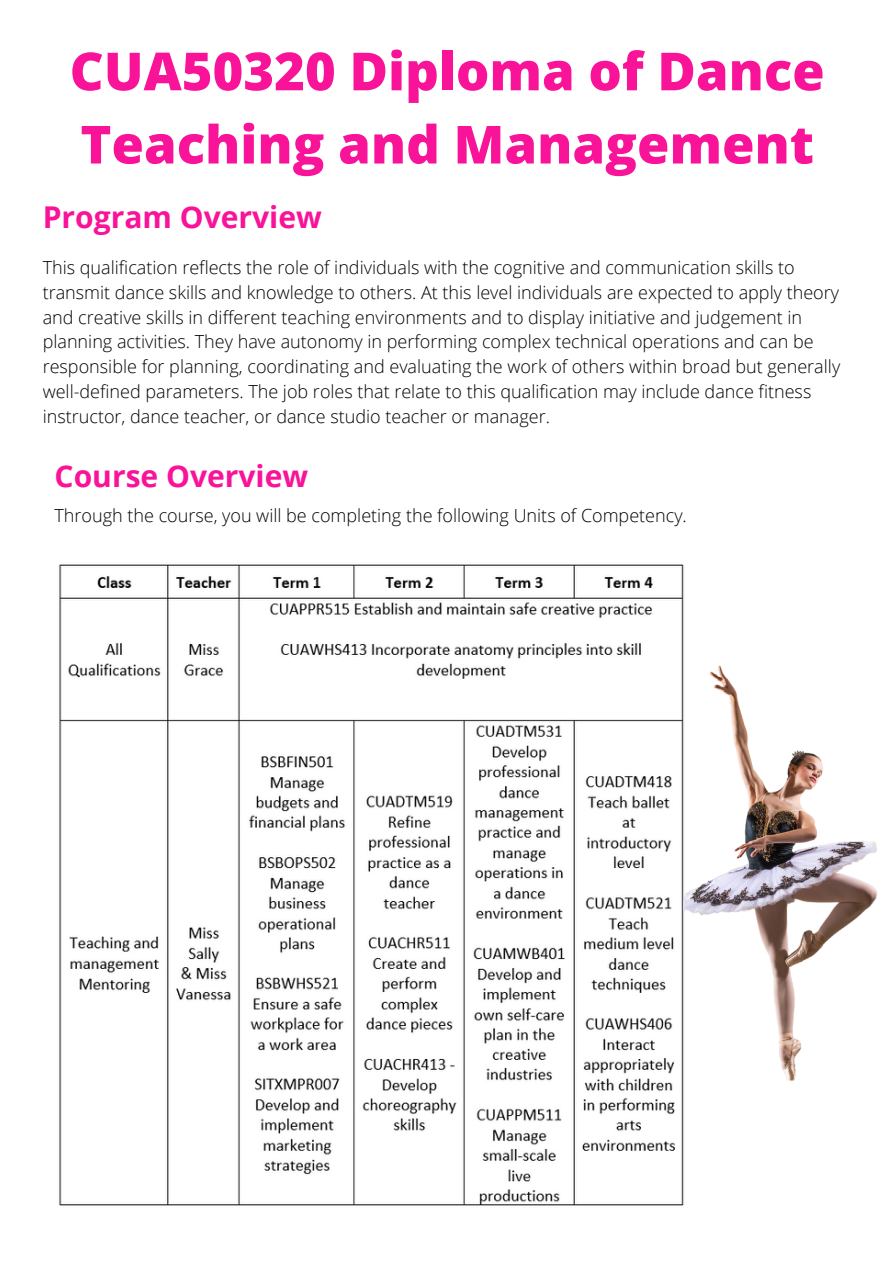
<style>
.page{position:relative;width:894px;height:1264px;background:#fff}
.page>*{position:absolute;margin:0;border:0;box-sizing:border-box;transform-origin:0 0}
.t1{font:800 52.5px/73.2px "Open Sans";color:#f81399}
.t2{font:700 30px "Open Sans";color:#f81399}
.t3{font:300 18px/24.8px "Open Sans";color:#000}
</style>
<div class="page">
<img style="left:59px;top:564px;width:625px;height:642px">
<img style="left:682px;top:632px;width:196px;height:477px">
<p class="t1" style="left:70px;top:33px;width:756px">CUA50320 Diploma of Dance<br>Teaching and Management</p>
<p class="t2" style="left:43px;top:196px;width:280px">Program Overview</p>
<p class="t3" style="left:43px;top:255px;width:798px">This qualification reflects the role of individuals with the cognitive and communication skills to transmit dance skills and knowledge to others. At this level individuals are expected to apply theory and creative skills in different teaching environments and to display initiative and judgement in planning activities. They have autonomy in performing complex technical operations and can be responsible for planning, coordinating and evaluating the work of others within broad but generally well-defined parameters. The job roles that relate to this qualification may include dance fitness instructor, dance teacher, or dance studio teacher or manager.</p>
<p class="t2" style="left:55px;top:455px;width:255px">Course Overview</p>
<p class="t3" style="left:55px;top:502px;width:633px">Through the course, you will be completing the following Units of Competency.</p>
</div>
